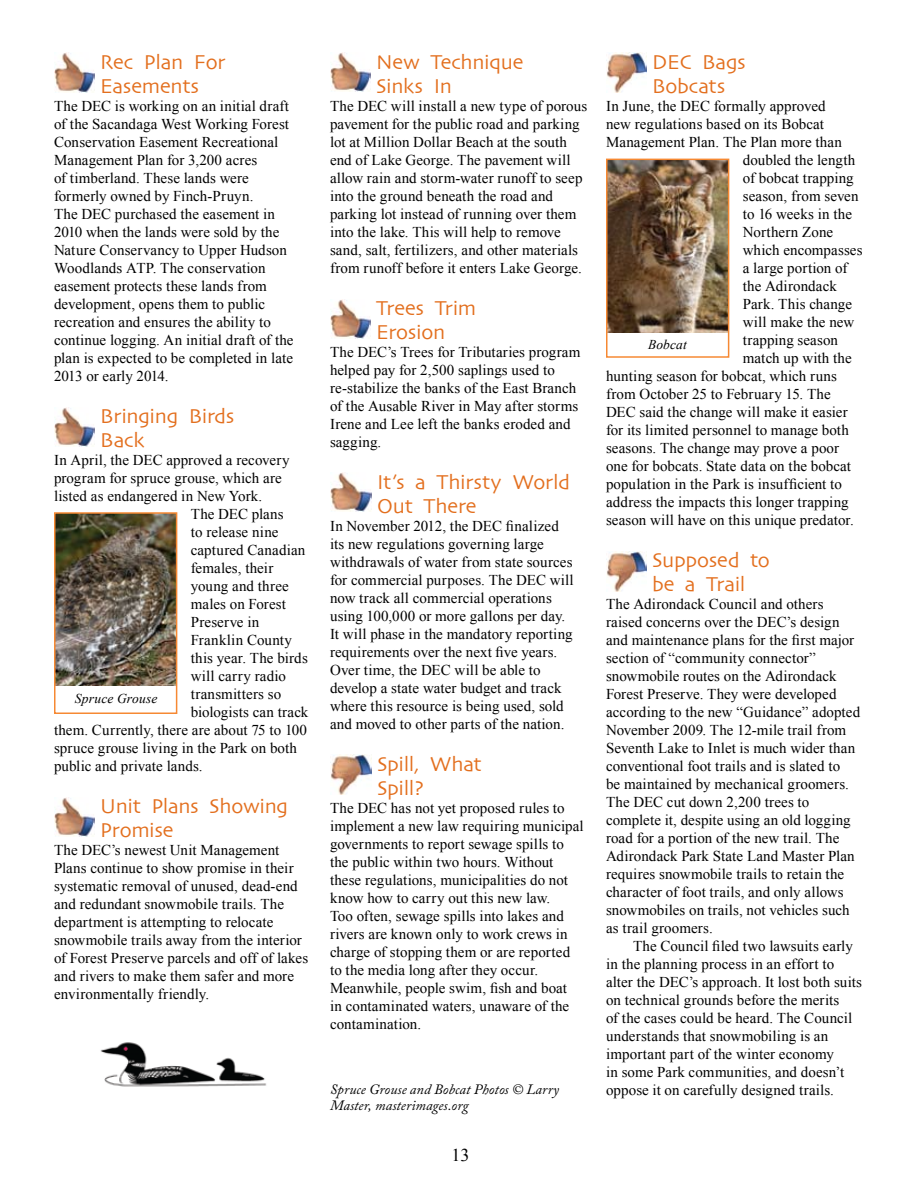
<style>
.page{position:relative;width:918px;height:1188px;background:#fff}
.page>*{position:absolute;margin:0;border:0;box-sizing:border-box;transform-origin:0 0}
.t1{font:21px/24px "Skia";letter-spacing:-.015em;color:#e36f1e}
.t2{font:18px "Times New Roman";color:#000}
.t3{font:15px/18px "Times New Roman";letter-spacing:.005em;color:#000}
.t4{font:italic 14.25px "Adobe Caslon Pro";letter-spacing:.005em;color:#000}
.t5{font:italic 13.5px "Times New Roman";letter-spacing:.01em;color:#000}
</style>
<div class="page">
<img style="left:331px;top:472px;width:41px;height:40px">
<img style="left:331px;top:754px;width:40px;height:40px">
<img style="left:606px;top:551px;width:40px;height:40px">
<img style="left:606px;top:53px;width:40px;height:39px">
<img style="left:54px;top:52px;width:41px;height:40px">
<img style="left:330px;top:52px;width:41px;height:40px">
<img style="left:54px;top:407px;width:41px;height:40px">
<img style="left:330px;top:299px;width:41px;height:40px">
<img style="left:54px;top:797px;width:41px;height:40px">
<img style="left:100px;top:1042px;width:167px;height:45px">
<img style="left:57px;top:515px;width:117px;height:171px">
<div style="left:54px;top:512px;width:123px;height:202px;border:2px solid #f68933"></div>
<img style="left:609px;top:162px;width:117px;height:170px">
<div style="left:606px;top:159px;width:123px;height:199px;border:2px solid #f68933"></div>
<h1 class="t1" style="left:100px;top:51px;width:127px">Rec Plan For<br>Easements</h1>
<p class="t3" style="left:54px;top:97px;width:241px">The DEC is working on an initial draft of the Sacandaga West Working Forest Conservation Easement Recreational Management Plan for 3,200 acres<br>of timberland. These lands were formerly owned by Finch-Pruyn.<br>The DEC purchased the easement in 2010 when the lands were sold by the Nature Conservancy to Upper Hudson Woodlands ATP. The conservation easement protects these lands from development, opens them to public recreation and ensures the ability to continue logging. An initial draft of the plan is expected to be completed in late 2013 or early 2014.</p>
<h1 class="t1" style="left:100px;top:405px;width:136px">Bringing Birds<br>Back</h1>
<p class="t3" style="left:54px;top:451px;width:237px">In April, the DEC approved a recovery</p>
<p class="t3" style="left:54px;top:469px;width:229px">program for spruce grouse, which are</p>
<p class="t3" style="left:54px;top:487px;width:210px">listed as endangered in New York.</p>
<p class="t3" style="left:191px;top:505px;width:94px">The DEC plans</p>
<p class="t3" style="left:191px;top:523px;width:89px">to release nine</p>
<p class="t3" style="left:191px;top:541px;width:116px">captured Canadian</p>
<p class="t3" style="left:191px;top:559px;width:84px">females, their</p>
<p class="t3" style="left:191px;top:577px;width:99px">young and three</p>
<p class="t3" style="left:191px;top:595px;width:97px">males on Forest</p>
<p class="t3" style="left:191px;top:613px;width:70px">Preserve in</p>
<p class="t3" style="left:191px;top:631px;width:103px">Franklin County</p>
<p class="t3" style="left:191px;top:649px;width:118px">this year. The birds</p>
<p class="t3" style="left:191px;top:667px;width:97px">will carry radio</p>
<p class="t3" style="left:191px;top:685px;width:92px">transmitters so</p>
<p class="t3" style="left:191px;top:703px;width:119px">biologists can track</p>
<p class="t3" style="left:54px;top:721px;width:255px">them. Currently, there are about 75 to 100</p>
<p class="t3" style="left:54px;top:739px;width:244px">spruce grouse living in the Park on both</p>
<p class="t3" style="left:54px;top:757px;width:150px">public and private lands.</p>
<h1 class="t1" style="left:100px;top:795px;width:189px">Unit Plans Showing<br>Promise</h1>
<p class="t3" style="left:54px;top:841px;width:256px">The DEC’s newest Unit Management Plans continue to show promise in their systematic removal of unused, dead-end and redundant snowmobile trails. The department is attempting to relocate snowmobile trails away from the interior of Forest Preserve parcels and off of lakes and rivers to make them safer and more environmentally friendly.</p>
<p class="t5" style="left:75px;top:689px;width:84px">Spruce Grouse</p>
<h1 class="t1" style="left:376px;top:51px;width:149px">New Technique<br>Sinks In</h1>
<p class="t3" style="left:330px;top:97px;width:259px">The DEC will install a new type of porous pavement for the public road and parking lot at Million Dollar Beach at the south end of Lake George. The pavement will allow rain and storm-water runoff to seep into the ground beneath the road and parking lot instead of running over them into the lake. This will help to remove sand, salt, fertilizers, and other materials from runoff before it enters Lake George.</p>
<h1 class="t1" style="left:376px;top:297px;width:102px">Trees Trim<br>Erosion</h1>
<p class="t3" style="left:330px;top:343px;width:252px">The DEC’s Trees for Tributaries program helped pay for 2,500 saplings used to re-stabilize the banks of the East Branch of the Ausable River in May after storms Irene and Lee left the banks eroded and sagging.</p>
<h1 class="t1" style="left:377px;top:471px;width:194px">It’s a Thirsty World<br>Out There</h1>
<p class="t3" style="left:330px;top:517px;width:245px">In November 2012, the DEC finalized its new regulations governing large withdrawals of water from state sources for commercial purposes. The DEC will now track all commercial operations using 100,000 or more gallons per day.<br>It will phase in the mandatory reporting requirements over the next five years.<br>Over time, the DEC will be able to develop a state water budget and track where this resource is being used, sold and moved to other parts of the nation.</p>
<h1 class="t1" style="left:377px;top:753px;width:106px">Spill, What<br>Spill?</h1>
<p class="t3" style="left:330px;top:799px;width:255px">The DEC has not yet proposed rules to implement a new law requiring municipal governments to report sewage spills to the public within two hours. Without these regulations, municipalities do not know how to carry out this new law.<br>Too often, sewage spills into lakes and rivers are known only to work crews in charge of stopping them or are reported to the media long after they occur.<br>Meanwhile, people swim, fish and boat<br>in contaminated waters, unaware of the contamination.</p>
<h1 class="t1" style="left:652px;top:51px;width:95px">DEC Bags<br>Bobcats</h1>
<p class="t3" style="left:606px;top:97px;width:221px">In June, the DEC formally approved</p>
<p class="t3" style="left:606px;top:115px;width:220px">new regulations based on its Bobcat</p>
<p class="t3" style="left:606px;top:133px;width:238px">Management Plan. The Plan more than</p>
<p class="t3" style="left:743px;top:151px;width:114px">doubled the length</p>
<p class="t3" style="left:743px;top:169px;width:112px">of bobcat trapping</p>
<p class="t3" style="left:743px;top:187px;width:117px">season, from seven</p>
<p class="t3" style="left:743px;top:205px;width:111px">to 16 weeks in the</p>
<p class="t3" style="left:743px;top:223px;width:92px">Northern Zone</p>
<p class="t3" style="left:743px;top:241px;width:121px">which encompasses</p>
<p class="t3" style="left:743px;top:259px;width:106px">a large portion of</p>
<p class="t3" style="left:743px;top:277px;width:96px">the Adirondack</p>
<p class="t3" style="left:743px;top:295px;width:111px">Park. This change</p>
<p class="t3" style="left:743px;top:313px;width:113px">will make the new</p>
<p class="t3" style="left:743px;top:331px;width:97px">trapping season</p>
<p class="t3" style="left:743px;top:349px;width:110px">match up with the</p>
<p class="t3" style="left:606px;top:367px;width:233px">hunting season for bobcat, which runs</p>
<p class="t3" style="left:606px;top:385px;width:226px">from October 25 to February 15. The</p>
<p class="t3" style="left:606px;top:403px;width:243px">DEC said the change will make it easier</p>
<p class="t3" style="left:606px;top:421px;width:244px">for its limited personnel to manage both</p>
<p class="t3" style="left:606px;top:439px;width:235px">seasons. The change may prove a poor</p>
<p class="t3" style="left:606px;top:457px;width:247px">one for bobcats. State data on the bobcat</p>
<p class="t3" style="left:606px;top:475px;width:238px">population in the Park is insufficient to</p>
<p class="t3" style="left:606px;top:493px;width:244px">address the impacts this longer trapping</p>
<p class="t3" style="left:606px;top:511px;width:249px">season will have on this unique predator.</p>
<h1 class="t1" style="left:652px;top:549px;width:119px">Supposed to be a Trail</h1>
<p class="t3" style="left:606px;top:595px;width:256px">The Adirondack Council and others raised concerns over the DEC’s design and maintenance plans for the first major section of “community connector” snowmobile routes on the Adirondack Forest Preserve. They were developed according to the new “Guidance” adopted November 2009. The 12-mile trail from Seventh Lake to Inlet is much wider than conventional foot trails and is slated to<br>be maintained by mechanical groomers.<br>The DEC cut down 2,200 trees to complete it, despite using an old logging road for a portion of the new trail. The Adirondack Park State Land Master Plan requires snowmobile trails to retain the character of foot trails, and only allows snowmobiles on trails, not vehicles such as trail groomers.</p>
<p class="t3" style="left:606px;top:937px;width:258px;text-indent:27px">The Council filed two lawsuits early in the planning process in an effort to alter the DEC’s approach. It lost both suits on technical grounds before the merits<br>of the cases could be heard. The Council understands that snowmobiling is an important part of the winter economy<br>in some Park communities, and doesn’t</p>
<p class="t5" style="left:648px;top:335px;width:40px">Bobcat</p>
<p class="t4" style="left:330px;top:1080px;width:231px">Spruce Grouse and Bobcat Photos © Larry</p>
<p class="t3" style="left:606px;top:1081px;width:229px">oppose it on carefully designed trails.</p>
<p class="t4" style="left:330px;top:1097px;width:140px">Master, masterimages.org</p>
<p class="t2" style="left:452px;top:1143px;width:19px">13</p>
</div>
